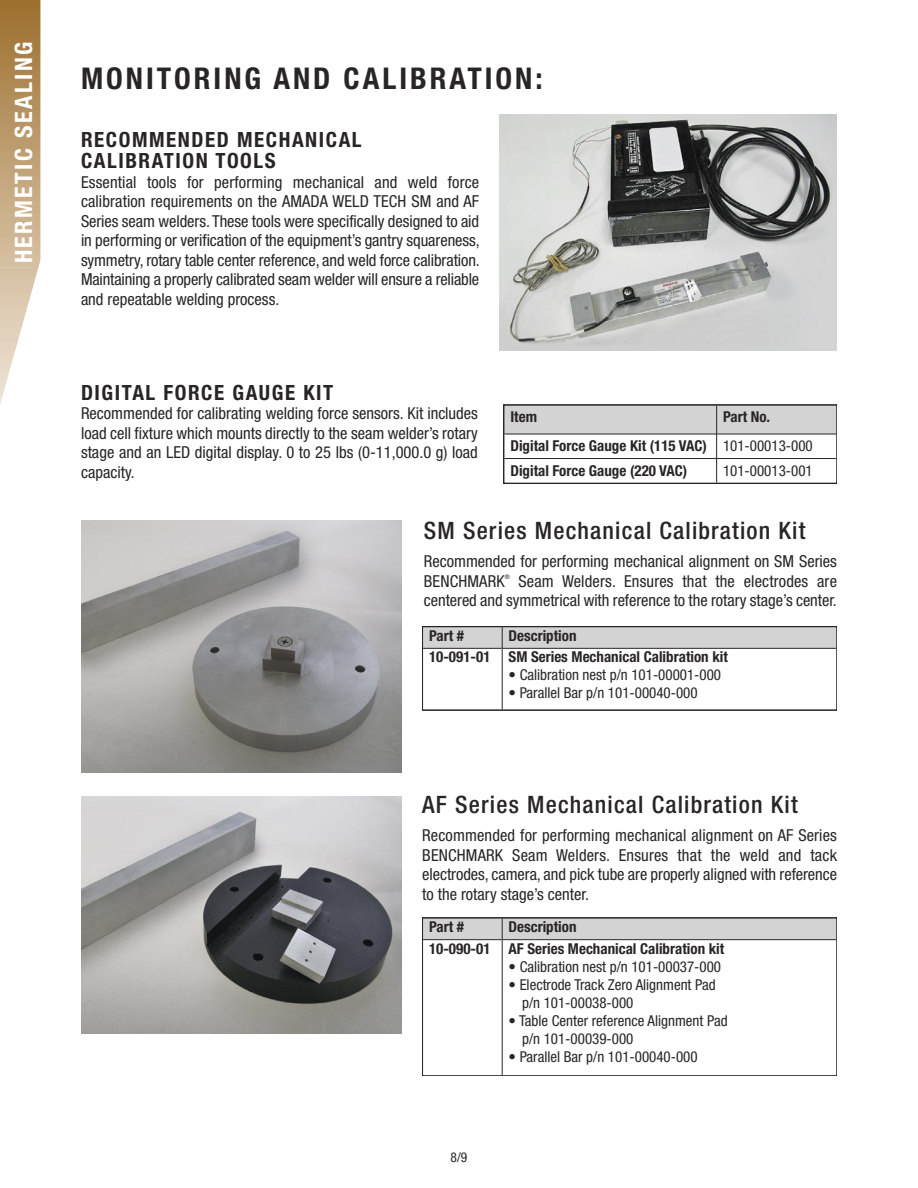
<style>
.page{position:relative;width:918px;height:1188px;background:#fff}
.page>*{position:absolute;margin:0;border:0;box-sizing:border-box;transform-origin:0 0}
.t1{font:700 condensed 30px "Helvetica Neue";letter-spacing:.1em;color:#272526}
.t2{font:500 condensed 24px "Helvetica Neue";letter-spacing:.05em;color:#272526}
.t3{font:700 condensed 24px "Helvetica Neue";letter-spacing:.1em;color:#fff}
.t4{font:700 condensed 21px/21px "Helvetica Neue";letter-spacing:.075em;color:#272526}
.t5{font:condensed 16.5px/19.5px "Helvetica Neue";color:#272526;text-align:justify}
.t6{font:condensed 15px/18px "Helvetica Neue";color:#272526}
.t7{font:700 condensed 15px/21.5px "Helvetica Neue";color:#272526}
.t8{font:condensed 13.5px "Helvetica Neue";color:#272526}
.t9{font:condensed 6.3px "Helvetica Neue";color:#272526}
.s1{font-weight:400}
</style>
<div class="page">
<img style="left:0;top:0;width:40px;height:404px">
<img style="left:500px;top:115px;width:337px;height:235px">
<img style="left:81px;top:796px;width:320px;height:238px">
<div style="left:422px;top:627px;width:80px;height:21px;background:#d4d3d4"></div>
<div style="left:502px;top:627px;width:335px;height:21px;background:#d4d3d4"></div>
<hr style="left:502px;top:627px;width:1px;height:82px;background:#272526">
<hr style="left:423px;top:648px;width:79px;height:1px;background:#272526">
<hr style="left:503px;top:648px;width:333px;height:1px;background:#272526">
<div style="left:422px;top:918px;width:80px;height:22px;background:#d4d3d4"></div>
<div style="left:502px;top:918px;width:335px;height:22px;background:#d4d3d4"></div>
<div style="left:422px;top:918px;width:415px;height:158px;border:2px solid #272526"></div>
<hr style="left:502px;top:919px;width:1px;height:156px;background:#272526">
<hr style="left:423px;top:939px;width:79px;height:1px;background:#272526">
<hr style="left:503px;top:939px;width:333px;height:1px;background:#272526">
<img style="left:81px;top:521px;width:320px;height:252px">
<div style="left:504px;top:405px;width:213px;height:29px;background:#d4d3d4"></div>
<div style="left:717px;top:405px;width:120px;height:29px;background:#d4d3d4"></div>
<div style="left:504px;top:405px;width:333px;height:78px;border:2px solid #272526"></div>
<hr style="left:716px;top:406px;width:1px;height:77px;background:#272526">
<hr style="left:504px;top:434px;width:212px;height:1px;background:#272526">
<hr style="left:717px;top:434px;width:119px;height:1px;background:#272526">
<hr style="left:504px;top:458px;width:212px;height:1px;background:#272526">
<hr style="left:717px;top:458px;width:119px;height:1px;background:#272526">
<h2 class="t3" style="left:15px;top:263px;width:223px;rotate:-90deg">HERMETIC SEALING</h2>
<h1 class="t1" style="left:81px;top:67px;width:463px">MONITORING AND CALIBRATION:</h1>
<p class="t4" style="left:81px;top:131px;width:282px">RECOMMENDED MECHANICAL<br>CALIBRATION TOOLS</p>
<p class="t5" style="left:81px;top:174px;width:400px">Essential tools for performing mechanical and weld force calibration requirements on the AMADA WELD TECH SM and AF Series seam welders. These tools were specifically designed to aid in performing or verification of the equipment’s gantry squareness, symmetry, rotary table center reference, and weld force calibration.<br>Maintaining a properly calibrated seam welder will ensure a reliable and repeatable welding process.</p>
<p class="t4" style="left:81px;top:384px;width:254px">DIGITAL FORCE GAUGE KIT</p>
<p class="t5" style="left:81px;top:405px;width:398px">Recommended for calibrating welding force sensors. Kit includes load cell fixture which mounts directly to the seam welder’s rotary stage and an LED digital display. 0 to 25 lbs (0-11,000.0 g) load capacity.</p>
<p class="t7" style="left:510px;top:408px;width:28px">Item</p>
<p class="t7" style="left:510px;top:404px;width:304px;line-height:28.7px;text-indent:213px">Part No.<br>Digital Force Gauge Kit (115 VAC) <span class="s1">101-00013-000</span></p>
<p class="t7" style="left:510px;top:461px;width:178px">Digital Force Gauge (220 VAC)</p>
<p class="t6" style="left:723px;top:463px;width:91px">101-00013-001</p>
<h2 class="t2" style="left:424px;top:522px;width:383px">SM Series Mechanical Calibration Kit</h2>
<p class="t5" style="left:424px;top:553px;width:415px">Recommended for performing mechanical alignment on SM Series<br>BENCHMARK</p>
<p class="t9" style="left:505px;top:574px;width:7px">®</p>
<p class="t5" style="left:424px;top:572px;width:415px;text-align:right">Seam Welders. Ensures that the electrodes are<br>centered and symmetrical with reference to the rotary stage’s center.</p>
<p class="t7" style="left:429px;top:626px;width:300px;text-indent:80px">Description<br>10-091-01 SM Series Mechanical Calibration kit</p>
<p class="t6" style="left:509px;top:667px;width:214px">• Calibration nest p/n 101-00001-000</p>
<p class="t6" style="left:509px;top:685px;width:191px">• Parallel Bar p/n 101-00040-000</p>
<p class="t7" style="left:429px;top:626px;width:36px">Part #</p>
<h2 class="t2" style="left:422px;top:796px;width:377px">AF Series Mechanical Calibration Kit</h2>
<p class="t5" style="left:422px;top:827px;width:416px">Recommended for performing mechanical alignment on AF Series BENCHMARK Seam Welders. Ensures that the weld and tack electrodes, camera, and pick tube are properly aligned with reference to the rotary stage’s center.</p>
<p class="t7" style="left:429px;top:918px;width:297px;text-indent:80px">Description<br>10-090-01 AF Series Mechanical Calibration kit</p>
<p class="t6" style="left:509px;top:959px;width:214px">• Calibration nest p/n 101-00037-000</p>
<p class="t6" style="left:522px;top:977px;width:195px;text-indent:-14px">• Electrode Track Zero Alignment Pad p/n 101-00038-000</p>
<p class="t6" style="left:522px;top:1013px;width:207px;text-indent:-14px">• Table Center reference Alignment Pad p/n 101-00039-000</p>
<p class="t6" style="left:509px;top:1049px;width:191px">• Parallel Bar p/n 101-00040-000</p>
<p class="t7" style="left:429px;top:918px;width:36px">Part #</p>
<p class="t8" style="left:451px;top:1153px;width:18px">8/9</p>
</div>
